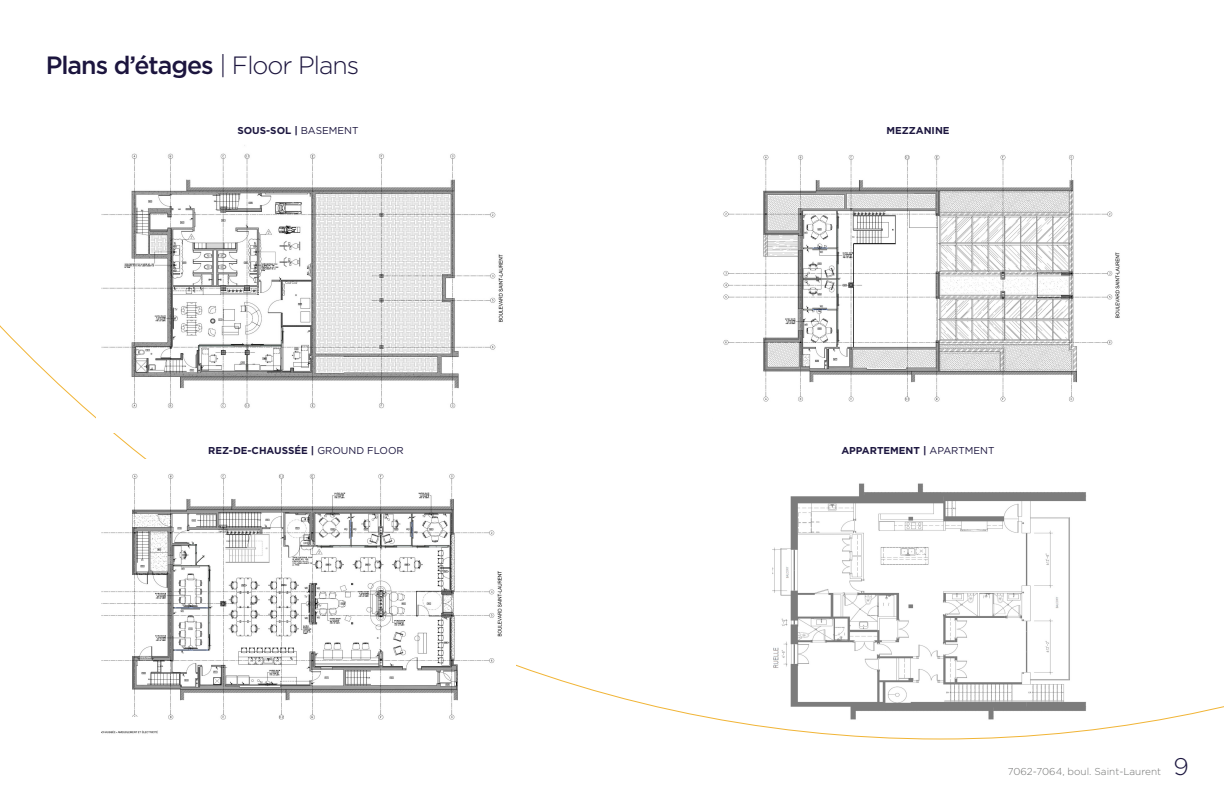
<style>
.page{position:relative;width:1224px;height:792px;background:#fff}
.page>*{position:absolute;margin:0;border:0;box-sizing:border-box;transform-origin:0 0}
.t1{font:500 25px "Gotham";letter-spacing:-.04em;color:#1c153e}
.t2{font:300 24px "Gotham";color:#1d1740}
.t3{font:700 10px "Gotham";color:#1d1740}
.t4{font:300 10px "Gotham";color:#717271}
.s1{font-weight:300}
.s2{font-weight:400}
</style>
<div class="page">
<img style="left:101px;top:145px;width:402px;height:264px">
<img style="left:102px;top:473px;width:400px;height:261px">
<img style="left:723px;top:155px;width:397px;height:247px">
<img style="left:773px;top:483px;width:313px;height:237px">
<div style="left:97px;top:717px;width:63px;height:7px;background:#fff"></div>
<p class="t1" style="left:46px;top:49px;width:315px">Plans d’étages <span class="s1">| Floor Plans</span></p>
<p class="t3" style="left:237px;top:124px;width:123px">SOUS-SOL | <span class="s2">BASEMENT</span></p>
<p class="t3" style="left:886px;top:124px;width:65px">MEZZANINE</p>
<p class="t3" style="left:208px;top:443px;width:197px">REZ-DE-CHAUSSÉE | <span class="s2">GROUND FLOOR</span></p>
<p class="t3" style="left:841px;top:443px;width:155px">APPARTEMENT | <span class="s2">APARTMENT</span></p>
<p class="t4" style="left:1008px;top:765px;width:155px">7062-7064, boul. Saint-Laurent</p>
<h2 class="t2" style="left:1173px;top:752px;width:17px">9</h2>
</div>
